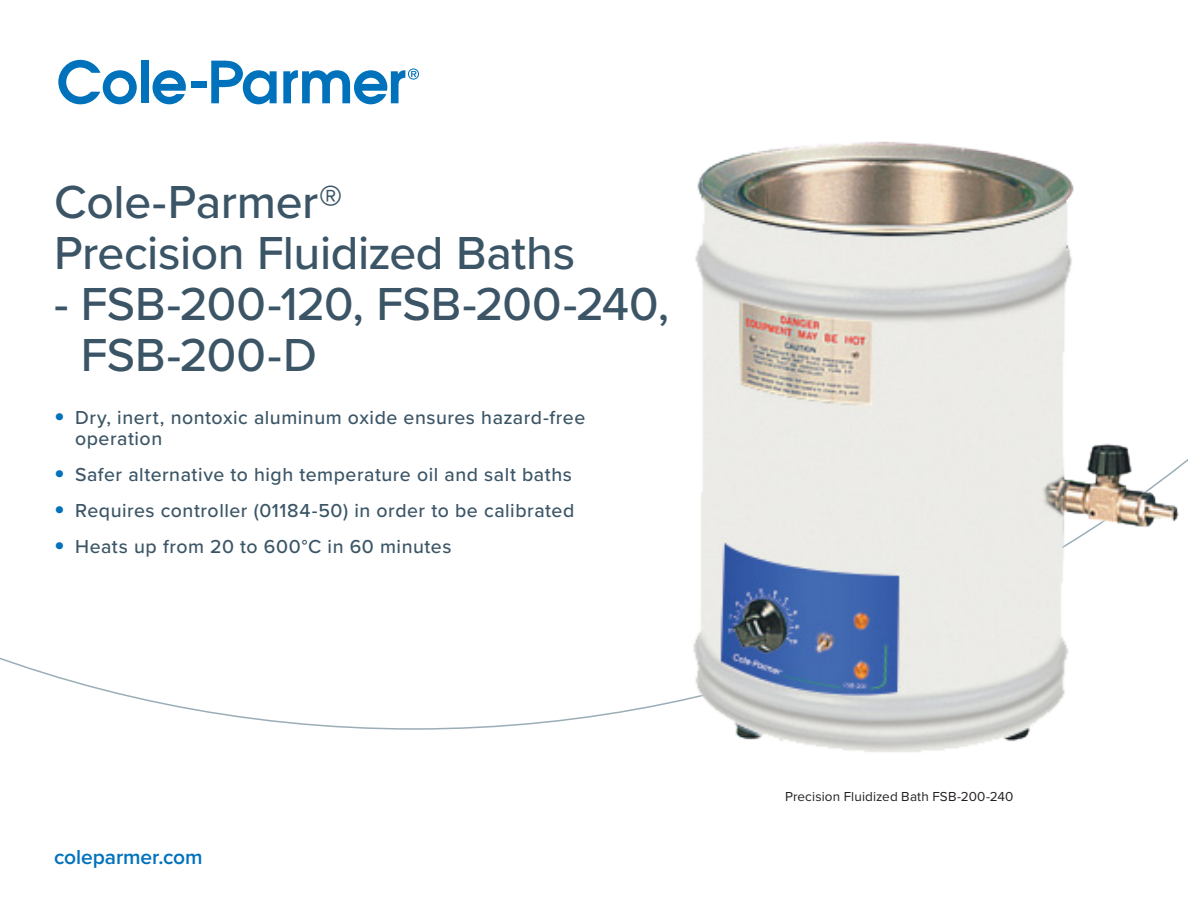
<style>
.page{position:relative;width:1188px;height:918px;background:#fff}
.page>*{position:absolute;margin:0;border:0;box-sizing:border-box;transform-origin:0 0}
.Headline_grey{font:500 48px/51px "Proxima Nova";letter-spacing:-.01em;color:#3b5566}
.t1{font:600 21px "Proxima Nova";letter-spacing:-.005em;color:#0072bc}
.t2{font:500 19.5px/21px "Proxima Nova";letter-spacing:.025em;color:#3b5566}
.Antylia_bodycopy{font:13.5px "Proxima Nova";letter-spacing:.01em;color:#231f20}
.s1{font-weight:700;font-size:30px;color:#0072bc}
</style>
<div class="page">
<svg style="left:58px;top:60px;width:79px;height:44px"></svg>
<div style="left:141px;top:61px;width:8px;height:42px;background:#0072bc"></div>
<svg style="left:153px;top:70px;width:33px;height:34px"></svg>
<div style="left:191px;top:82px;width:16px;height:6px;background:#0072bc"></div>
<svg style="left:211px;top:60px;width:66px;height:44px"></svg>
<svg style="left:283px;top:68px;width:136px;height:36px"></svg>
<img style="left:663px;top:141px;width:525px;height:611px">
<p class="Headline_grey" style="left:54px;top:174px;width:523px">Cole-Parmer®<br>Precision Fluidized Baths</p>
<p class="Headline_grey" style="left:81px;top:276px;width:590px;text-indent:-27px">- FSB-200-120, FSB-200-240,<br>FSB-200-D</p>
<p class="t2" style="left:75px;top:407px;width:512px;text-indent:-21px"><span class="s1">•</span> Dry, inert, nontoxic aluminum oxide ensures hazard-free operation</p>
<p class="t2" style="left:54px;top:464px;width:520px"><span class="s1">•</span> Safer alternative to high temperature oil and salt baths</p>
<p class="t2" style="left:54px;top:500px;width:522px"><span class="s1">•</span> Requires controller (01184-50) in order to be calibrated</p>
<p class="t2" style="left:54px;top:536px;width:399px"><span class="s1">•</span> Heats up from 20 to 600°C in 60 minutes</p>
<p class="t1" style="left:54px;top:842px;width:150px">coleparmer.com</p>
<p class="Antylia_bodycopy" style="left:785px;top:787px;width:230px">Precision Fluidized Bath FSB-200-240</p>
</div>
